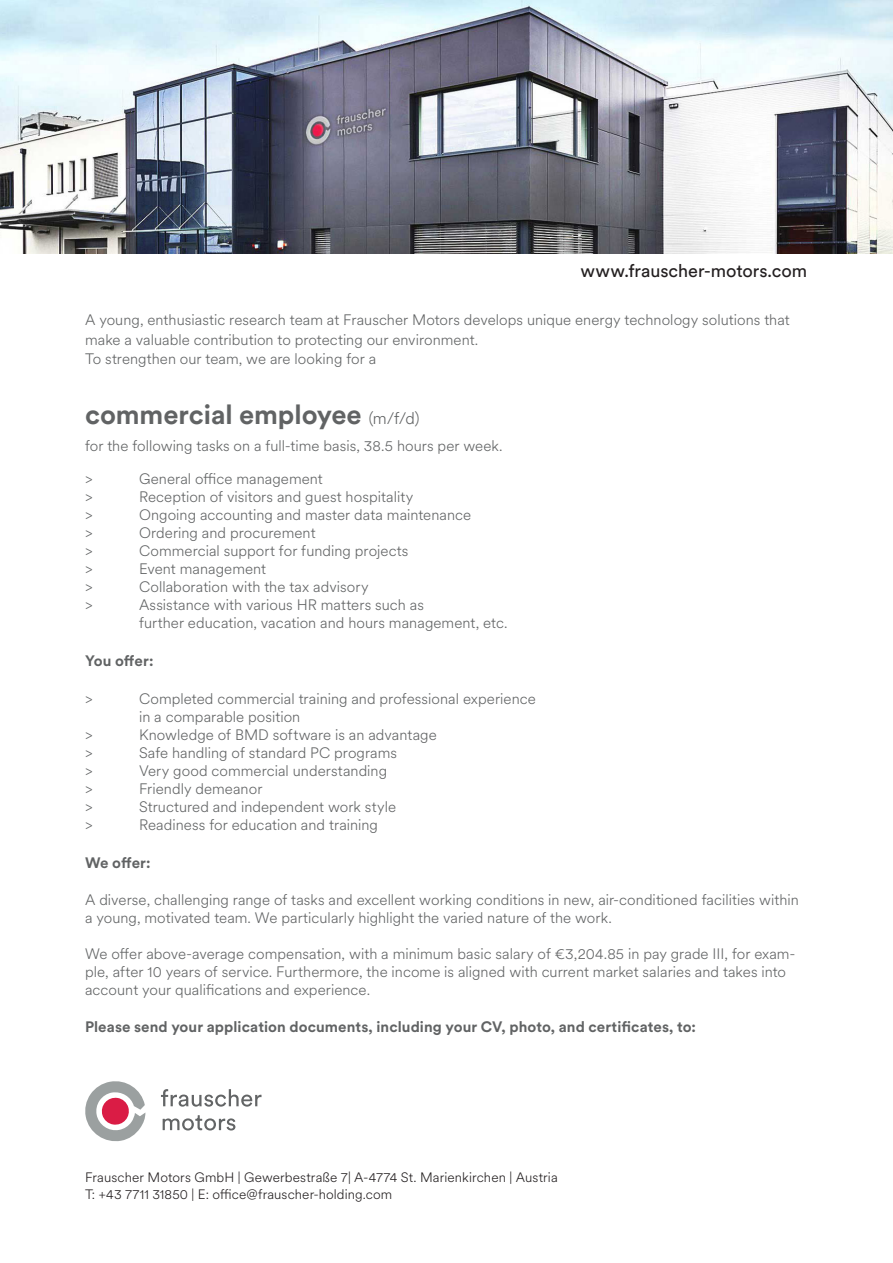
<style>
.page{position:relative;width:893px;height:1263px;background:#fff}
.page>*{position:absolute;margin:0;border:0;box-sizing:border-box;transform-origin:0 0}
.t1{font:700 27px "Circular XX";letter-spacing:-.005em;color:#616364}
.t2{font:18px "Circular XX";letter-spacing:-.005em;color:#231f20}
.t3{font:300 15px/18px "Circular XX";letter-spacing:.005em;color:#616364}
.t4{font:700 15px "Circular XX";letter-spacing:.005em;color:#616364}
.t5{font:300 13.5px/16.2px "Circular XX";letter-spacing:.01em;color:#231f20}
.s1{font-weight:300;font-size:16.5px}
</style>
<div class="page">
<img style="left:0;top:0;width:893px;height:253px">
<svg style="left:85px;top:1081px;width:60px;height:60px"></svg>
<svg style="left:161px;top:1089px;width:100px;height:18px"></svg>
<svg style="left:163px;top:1115px;width:72px;height:15px"></svg>
<p class="t2" style="left:580px;top:259px;width:228px">www.frauscher-motors.com</p>
<p class="t3" style="left:85px;top:309px;width:706px;line-height:19.8px">A young, enthusiastic research team at Frauscher Motors develops unique energy technology solutions that make a valuable contribution to protecting our environment.<br>To strengthen our team, we are looking for a</p>
<h1 class="t1" style="left:85px;top:396px;width:336px">commercial employee <span class="s1">(m/f/d)</span></h1>
<p class="t3" style="left:85px;top:436px;width:419px">for the following tasks on a full-time basis, 38.5 hours per week.</p>
<p class="t3" style="left:85px;top:469px;width:9px">&gt;</p>
<p class="t3" style="left:139px;top:469px;width:185px">General office management</p>
<p class="t3" style="left:85px;top:487px;width:9px">&gt;</p>
<p class="t3" style="left:139px;top:487px;width:276px">Reception of visitors and guest hospitality</p>
<p class="t3" style="left:85px;top:505px;width:9px">&gt;</p>
<p class="t3" style="left:139px;top:505px;width:334px">Ongoing accounting and master data maintenance</p>
<p class="t3" style="left:85px;top:523px;width:9px">&gt;</p>
<p class="t3" style="left:139px;top:523px;width:178px">Ordering and procurement</p>
<p class="t3" style="left:85px;top:541px;width:9px">&gt;</p>
<p class="t3" style="left:139px;top:541px;width:271px">Commercial support for funding projects</p>
<p class="t3" style="left:85px;top:559px;width:9px">&gt;</p>
<p class="t3" style="left:139px;top:559px;width:129px">Event management</p>
<p class="t3" style="left:85px;top:577px;width:9px">&gt;</p>
<p class="t3" style="left:139px;top:577px;width:231px">Collaboration with the tax advisory</p>
<p class="t3" style="left:85px;top:595px;width:9px">&gt;</p>
<p class="t3" style="left:139px;top:595px;width:370px">Assistance with various HR matters such as<br>further education, vacation and hours management, etc.</p>
<p class="t4" style="left:85px;top:650px;width:70px">You offer:</p>
<p class="t3" style="left:85px;top:689px;width:9px">&gt;</p>
<p class="t3" style="left:139px;top:689px;width:398px">Completed commercial training and professional experience in a comparable position</p>
<p class="t3" style="left:85px;top:725px;width:9px">&gt;</p>
<p class="t3" style="left:139px;top:725px;width:299px">Knowledge of BMD software is an advantage</p>
<p class="t3" style="left:85px;top:743px;width:9px">&gt;</p>
<p class="t3" style="left:139px;top:743px;width:260px">Safe handling of standard PC programs</p>
<p class="t3" style="left:85px;top:761px;width:9px">&gt;</p>
<p class="t3" style="left:139px;top:761px;width:250px">Very good commercial understanding</p>
<p class="t3" style="left:85px;top:779px;width:9px">&gt;</p>
<p class="t3" style="left:139px;top:779px;width:125px">Friendly demeanor</p>
<p class="t3" style="left:85px;top:797px;width:9px">&gt;</p>
<p class="t3" style="left:139px;top:797px;width:259px">Structured and independent work style</p>
<p class="t3" style="left:85px;top:815px;width:9px">&gt;</p>
<p class="t3" style="left:139px;top:815px;width:240px">Readiness for education and training</p>
<p class="t4" style="left:85px;top:852px;width:67px">We offer:</p>
<p class="t3" style="left:85px;top:891px;width:715px">A diverse, challenging range of tasks and excellent working conditions in new, air-conditioned facilities within a young, motivated team. We particularly highlight the varied nature of the work.</p>
<p class="t3" style="left:85px;top:945px;width:712px">We offer above-average compensation, with a minimum basic salary of €3,204.85 in pay grade III, for exam&shy;ple, after 10 years of service. Furthermore, the income is aligned with current market salaries and takes into account your qualifications and experience.</p>
<p class="t4" style="left:85px;top:1016px;width:612px">Please send your application documents, including your CV, photo, and certificates, to:</p>
<p class="t5" style="left:85px;top:1169px;width:474px">Frauscher Motors GmbH | Gewerbestraße 7| A-4774 St. Marienkirchen | Austria<br>T: +43 7711 31850 | E: office@frauscher-holding.com</p>
</div>
